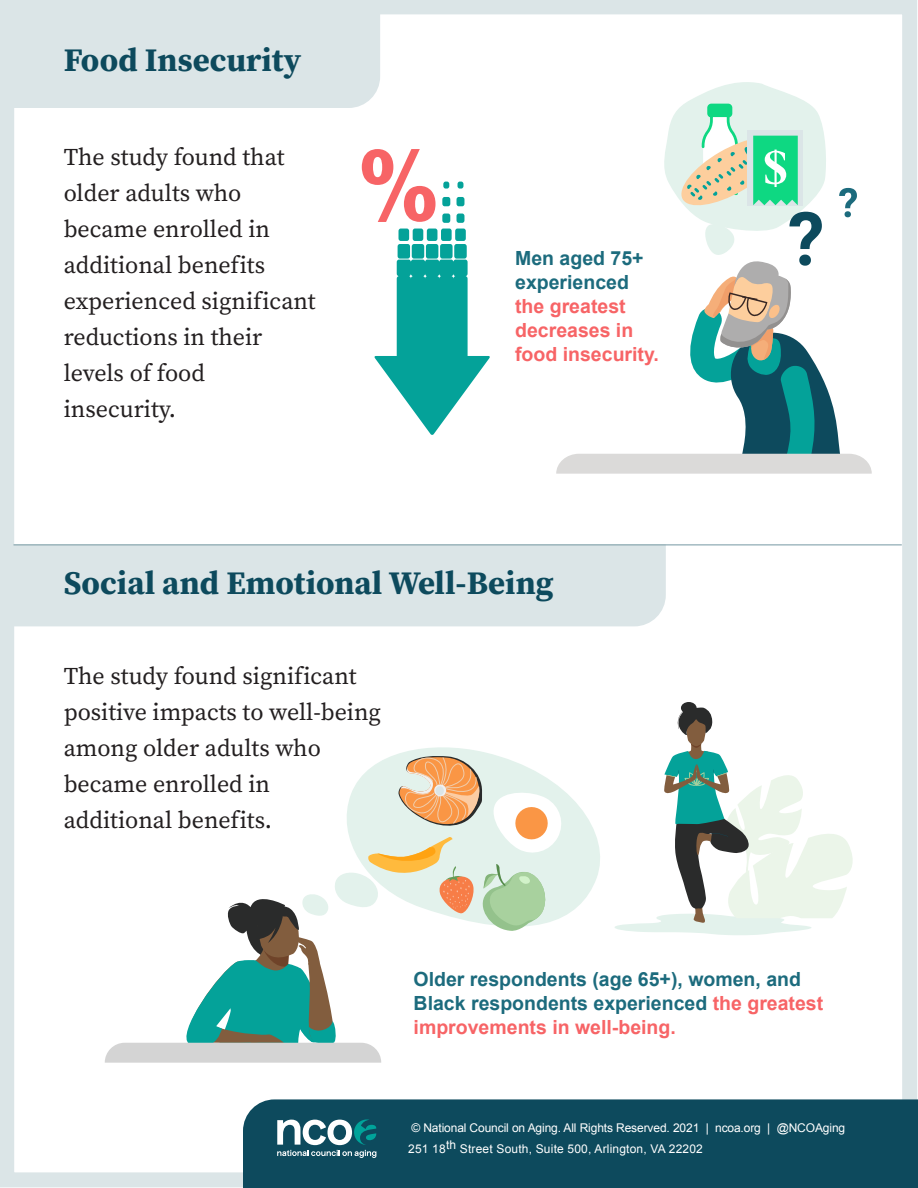
<style>
.page{position:relative;width:918px;height:1188px;background:#fff}
.page>*{position:absolute;margin:0;border:0;box-sizing:border-box;transform-origin:0 0}
.t1{font:700 32.7px "Source Serif Pro";color:#0d4a5d}
.Subhead_1{font:24px/36px "Source Serif Pro";color:#231f20}
.Subhead_1-2{font:700 19.5px/24px "Arial";color:#1c6b7d}
.Subhead_1-3{font:700 19.5px/24px "Arial";color:#f76466}
.ParaStyle06-Leading{font:12px "Arial";letter-spacing:-.01em;color:#fff}
.ParaStyle06-Leading-2{font:12px "Arial";letter-spacing:.015em;color:#fff}
.s1{color:#1c6b7d}
.s2{color:#f76466}
</style>
<div class="page">
<div style="left:0;top:0;width:917px;height:1187px;border:15px solid #dbe5e7"></div>
<div style="left:8px;top:9px;width:372px;height:99px;background:#dbe5e7"></div>
<div style="left:243px;top:1099px;width:675px;height:89px;background:#0d4a5d"></div>
<svg style="left:277px;top:1119px;width:99px;height:39px"></svg>
<svg style="left:396px;top:747px;width:204px;height:169px"></svg>
<svg style="left:105px;top:755px;width:460px;height:308px"></svg>
<div style="left:12px;top:544px;width:654px;height:82px;background:#dbe5e7"></div>
<svg style="left:556px;top:82px;width:316px;height:392px"></svg>
<svg style="left:615px;top:707px;width:238px;height:228px"></svg>
<div style="left:681px;top:702px;width:16px;height:12px;background:#2a2b2b;border-radius:50%"></div>
<div style="left:426px;top:244px;width:12px;height:15px;background:#04a299;border-radius:2px"></div>
<div style="left:440px;top:244px;width:13px;height:15px;background:#04a299;border-radius:2px"></div>
<div style="left:398px;top:244px;width:12px;height:15px;background:#04a299;border-radius:2px"></div>
<div style="left:454px;top:244px;width:13px;height:15px;background:#04a299;border-radius:2px"></div>
<div style="left:412px;top:244px;width:12px;height:15px;background:#04a299;border-radius:2px"></div>
<div style="left:427px;top:229px;width:10px;height:12px;background:#04a299;border-radius:2px"></div>
<div style="left:441px;top:229px;width:11px;height:12px;background:#04a299;border-radius:2px"></div>
<div style="left:399px;top:229px;width:10px;height:12px;background:#04a299;border-radius:2px"></div>
<div style="left:455px;top:229px;width:11px;height:12px;background:#04a299;border-radius:2px"></div>
<div style="left:413px;top:229px;width:10px;height:12px;background:#04a299;border-radius:2px"></div>
<div style="left:442px;top:214px;width:8px;height:9px;background:#04a299;border-radius:2px"></div>
<div style="left:457px;top:214px;width:7px;height:9px;background:#04a299;border-radius:2px"></div>
<div style="left:442px;top:197px;width:8px;height:9px;background:#04a299;border-radius:2px"></div>
<div style="left:457px;top:197px;width:7px;height:9px;background:#04a299;border-radius:2px"></div>
<div style="left:443px;top:182px;width:6px;height:7px;background:#04a299;border-radius:2px"></div>
<svg style="left:458px;top:182px;width:5px;height:7px"></svg>
<svg style="left:374px;top:260px;width:116px;height:175px"></svg>
<svg style="left:362px;top:149px;width:74px;height:73px"></svg>
<hr style="left:14px;top:544px;width:888px;height:1px;background:#84a3ac">
<p class="t1" style="left:64px;top:38px;width:239px">Food Insecurity</p>
<p class="Subhead_1" style="left:64px;top:139px;width:253px">The study found that older adults who became enrolled in additional benefits experienced significant reductions in their levels of food insecurity.</p>
<p class="Subhead_1-3" style="left:515px;top:247px;width:145px"><span class="s1">Men aged 75+ experienced </span>the greatest decreases in food insecurity.</p>
<p class="t1" style="left:64px;top:561px;width:491px">Social and Emotional Well-Being</p>
<p class="Subhead_1" style="left:64px;top:658px;width:319px">The study found significant positive impacts to well-being among older adults who became enrolled in additional benefits.</p>
<p class="Subhead_1-2" style="left:414px;top:968px;width:411px">Older respondents (age 65+), women, and<br>Black respondents experienced <span class="s2">the greatest improvements in well-being.</span></p>
<p class="ParaStyle06-Leading" style="left:411px;top:1120px;width:435px">© National Council on Aging. All Rights Reserved. 2021 | ncoa.org | @NCOAging</p>
<p class="ParaStyle06-Leading-2" style="left:408px;top:1141px;width:296px">251 18th Street South, Suite 500, Arlington, VA 22202</p>
</div>
